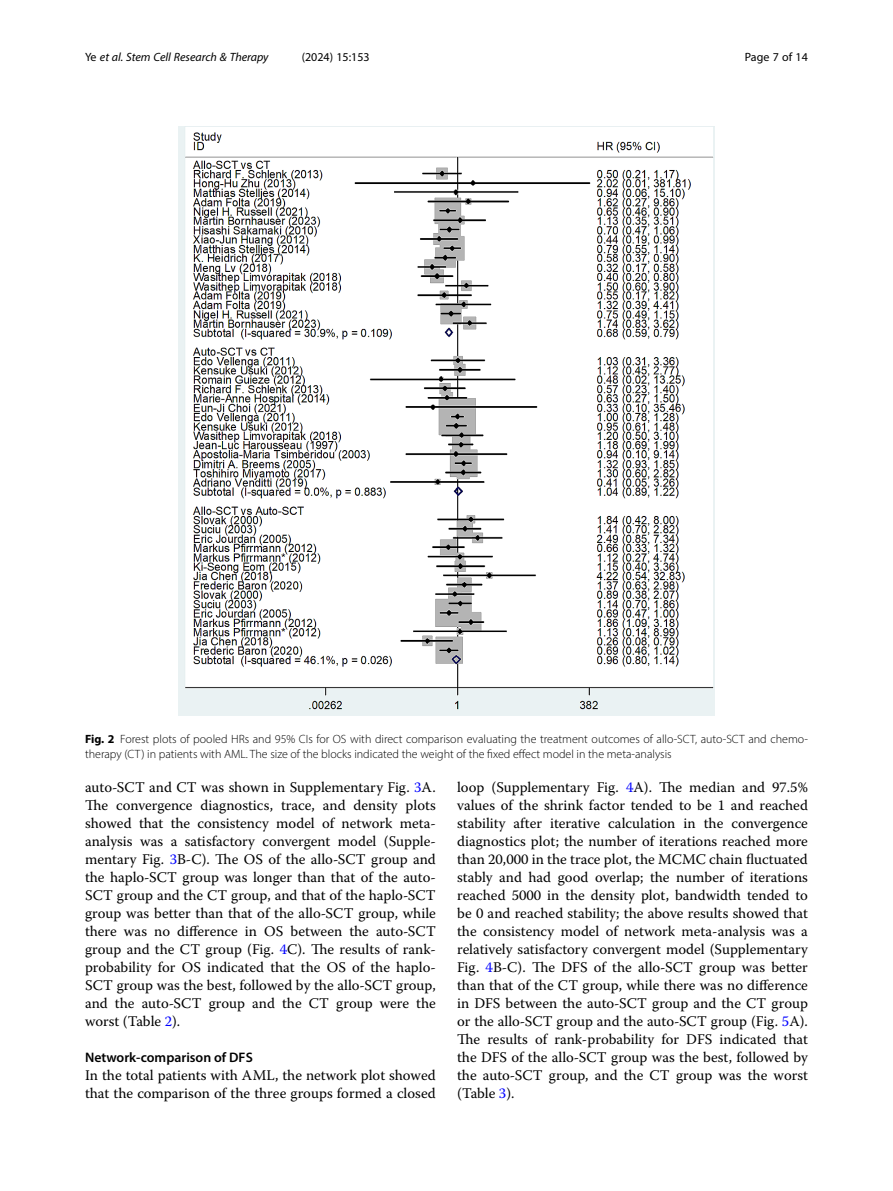
<style>
.page{position:relative;width:893px;height:1191px;background:#fff}
.page>*{position:absolute;margin:0;border:0;box-sizing:border-box;transform-origin:0 0}
.Body_Text{font:14.7px/18px "Warnock Pro";color:#000}
.Body_Text_Indent{font:14.7px/18px "Warnock Pro";color:#000;text-align:justify}
.Head_2{font:600 13.8px "Myriad Pro";color:#000}
.Figure_Caption{font:300 12px/15px "Myriad Pro";color:#000}
.t1{font:italic 12px "Myriad Pro";color:#000}
.t2{font:12px "Myriad Pro";color:#000}
.s1{font-style:normal}
.s2{font-weight:700}
.s3{color:#00f}
</style>
<div class="page">
<img style="left:178px;top:126px;width:536px;height:589px">
<p class="t1" style="left:85px;top:50px;width:185px"><span class="s1">Ye</span> et al. Stem Cell Research &amp; Therapy</p>
<p class="t2" style="left:302px;top:50px;width:70px">(2024) 15:153</p>
<p class="t2" style="left:745px;top:50px;width:65px">Page 7 of 14</p>
<p class="Figure_Caption" style="left:85px;top:731px;width:724px"><span class="s2">Fig. 2</span> Forest plots of pooled HRs and 95% CIs for OS with direct comparison evaluating the treatment outcomes of allo-SCT, auto-SCT and chemo&shy;therapy (CT) in patients with AML. The size of the blocks indicated the weight of the fixed effect model in the meta-analysis</p>
<p class="Body_Text_Indent" style="left:85px;top:778px;width:352px">auto-SCT and CT was shown in Supplementary Fig. <span class="s3">3</span>A.<br>The convergence diagnostics, trace, and density plots showed that the consistency model of network meta&shy;analysis was a satisfactory convergent model (Supple&shy;mentary Fig. <span class="s3">3</span>B-C). The OS of the allo-SCT group and the haplo-SCT group was longer than that of the auto-SCT group and the CT group, and that of the haplo-SCT group was better than that of the allo-SCT group, while there was no difference in OS between the auto-SCT group and the CT group (Fig. <span class="s3">4</span>C). The results of rank&shy;probability for OS indicated that the OS of the haplo-SCT group was the best, followed by the allo-SCT group, and the auto-SCT group and the CT group were the worst (Table <span class="s3">2</span>).</p>
<p class="Head_2" style="left:85px;top:1049px;width:169px">Network-comparison of DFS</p>
<p class="Body_Text" style="left:85px;top:1066px;width:352px">In the total patients with AML, the network plot showed that the comparison of the three groups formed a closed</p>
<p class="Body_Text" style="left:457px;top:778px;width:352px;text-align:justify">loop (Supplementary Fig. <span class="s3">4</span>A). The median and 97.5% values of the shrink factor tended to be 1 and reached stability after iterative calculation in the convergence diagnostics plot; the number of iterations reached more than 20,000 in the trace plot, the MCMC chain fluctuated stably and had good overlap; the number of iterations reached 5000 in the density plot, bandwidth tended to be 0 and reached stability; the above results showed that the consistency model of network meta-analysis was a relatively satisfactory convergent model (Supplementary Fig. <span class="s3">4</span>B-C). The DFS of the allo-SCT group was better than that of the CT group, while there was no difference in DFS between the auto-SCT group and the CT group or the allo-SCT group and the auto-SCT group (Fig. <span class="s3">5</span>A).<br>The results of rank-probability for DFS indicated that the DFS of the allo-SCT group was the best, followed by the auto-SCT group, and the CT group was the worst (Table <span class="s3">3</span>).</p>
</div>
